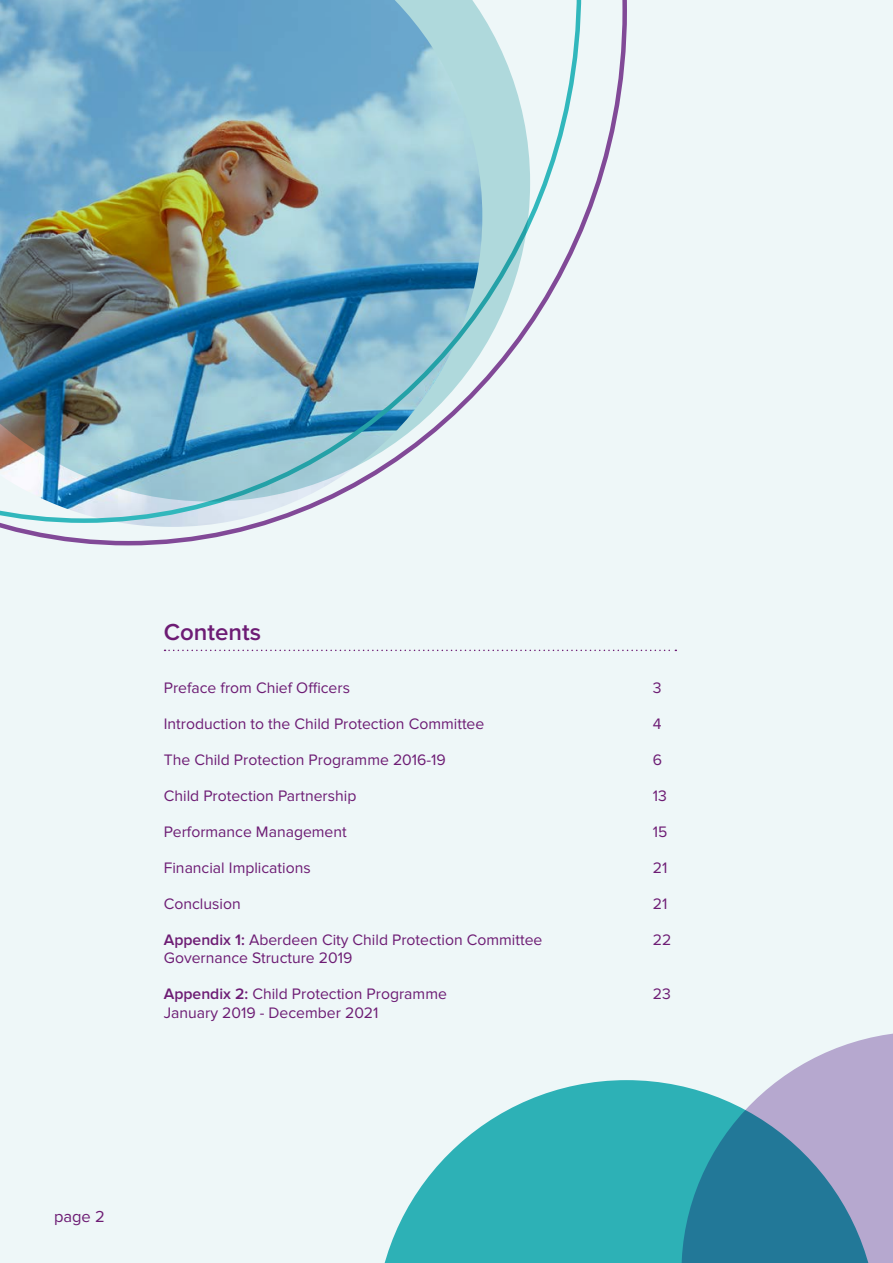
<style>
.page{position:relative;width:893px;height:1263px;background:#eef7f8}
.page>*{position:absolute;margin:0;border:0;box-sizing:border-box;transform-origin:0 0}
.t1{font:600 24px "Proxima Nova";color:#6d1c74}
.t2{font:16.5px "Proxima Nova";color:#6d1c74}
.t3{font:15.75px "Proxima Nova";color:#6d1c74}
.s1{font-weight:600}
</style>
<div class="page">
<svg style="left:165px;top:650px;width:511px;height:1px"></svg>
<svg style="left:0;top:0;width:627px;height:546px"></svg>
<svg style="left:0;top:0;width:583px;height:525px"></svg>
<svg style="left:384px;top:1080px;width:297px;height:183px;fill:#2db1b6"></svg>
<img style="left:0;top:0;width:530px;height:501px">
<svg style="left:681px;top:1033px;width:212px;height:230px"></svg>
<h1 class="t1" style="left:164px;top:618px;width:99px">Contents</h1>
<p class="t3" style="left:164px;top:679px;width:188px">Preface from Chief Officers</p>
<p class="t3" style="left:653px;top:679px;width:10px">3</p>
<p class="t3" style="left:164px;top:715px;width:322px">Introduction to the Child Protection Committee</p>
<p class="t3" style="left:653px;top:715px;width:10px">4</p>
<p class="t3" style="left:164px;top:751px;width:284px">The Child Protection Programme 2016-19</p>
<p class="t3" style="left:653px;top:751px;width:11px">6</p>
<p class="t3" style="left:164px;top:786px;width:194px">Child Protection Partnership</p>
<p class="t3" style="left:653px;top:786px;width:16px">13</p>
<p class="t3" style="left:164px;top:822px;width:185px">Performance Management</p>
<p class="t3" style="left:653px;top:822px;width:16px">15</p>
<p class="t3" style="left:164px;top:858px;width:148px">Financial Implications</p>
<p class="t3" style="left:653px;top:858px;width:16px">21</p>
<p class="t3" style="left:164px;top:894px;width:78px">Conclusion</p>
<p class="t3" style="left:653px;top:894px;width:16px">21</p>
<p class="t3" style="left:164px;top:930px;width:380px"><span class="s1">Appendix 1:</span> Aberdeen City Child Protection Committee</p>
<p class="t3" style="left:653px;top:930px;width:20px">22</p>
<p class="t3" style="left:164px;top:949px;width:190px">Governance Structure 2019</p>
<p class="t3" style="left:164px;top:985px;width:285px"><span class="s1">Appendix 2:</span> Child Protection Programme</p>
<p class="t3" style="left:653px;top:985px;width:20px">23</p>
<p class="t3" style="left:164px;top:1004px;width:216px">January 2019 - December 2021</p>
<p class="t2" style="left:54px;top:1207px;width:52px">page 2</p>
</div>
